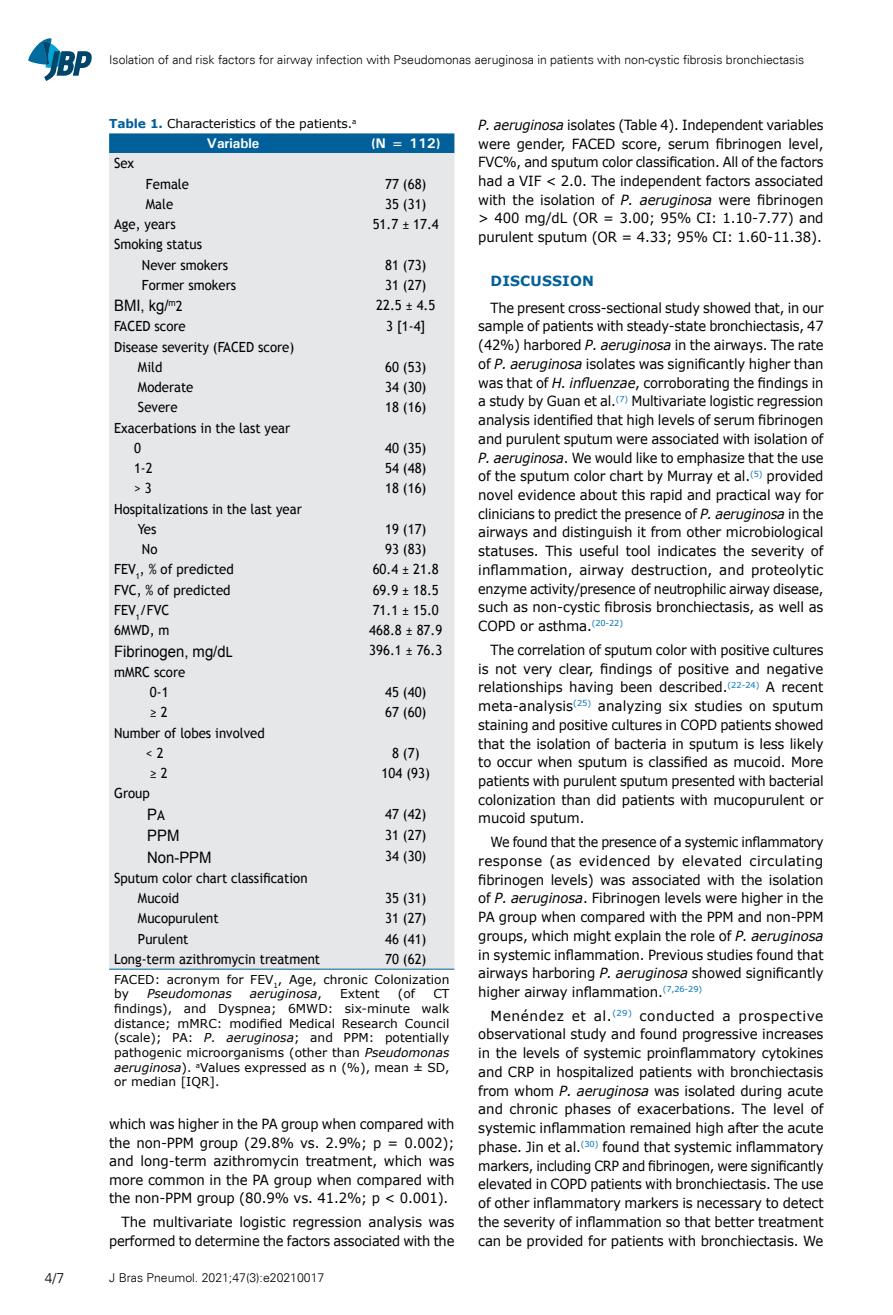
<style>
.page{position:relative;width:893px;height:1315px;background:#fff}
.page>*{position:absolute;margin:0;border:0;box-sizing:border-box;transform-origin:0 0}
.t1{font:15.75px "Arial";color:#000;scale:.94 1}
.t2{font:14px/18.7px "Verdana";letter-spacing:-.01em;color:#000;text-align:justify;scale:.93 1}
.t3{font:14px/18.7px "Verdana";letter-spacing:-.01em;color:#000;text-align:justify}
.t4{font:14px/20.3px "Trebuchet MS";color:#000;scale:.94 1}
.t5{font:14px/18.7px "Verdana";letter-spacing:-.01em;color:#000;text-align:justify;scale:.91 1}
.t6{font:14px/18.6px "Verdana";letter-spacing:-.01em;color:#000;text-align:justify;scale:.94 1}
.t7{font:14px/18.6px "Verdana";letter-spacing:-.01em;color:#000;text-align:right;scale:.96 1}
.t8{font:700 14px "Univers";color:#fff}
.t9{font:700 14px "Verdana";letter-spacing:.01em;color:#01609a}
.t10{font:300 14px "Univers";color:#000}
.t11{font:12.25px/14.7px "Verdana";color:#000}
.t12{font:300 12.25px "Univers";color:#000}
.t13{font:italic 12.25px "Verdana";color:#000}
.s1{font-weight:700;color:#01609a}
.s2{font-family:"Trebuchet MS";font-size:14px}
.s3{font-style:normal}
.s4{font-style:italic}
</style>
<div class="page">
<svg style="left:28px;top:38px;width:64px;height:43px"></svg>
<div style="left:109px;top:133px;width:345px;height:20px;background:#01609a"></div>
<div style="left:109px;top:153px;width:345px;height:815px;background:#e6e7e8"></div>
<hr style="left:109px;top:968px;width:248px;height:1px;background:#01609a">
<hr style="left:357px;top:968px;width:97px;height:1px;background:#01609a">
<p class="t12" style="left:109px;top:52px;width:696px">Isolation of and risk factors for airway infection with Pseudomonas aeruginosa in patients with non-cystic fibrosis bronchiectasis</p>
<p class="t11" style="left:109px;top:117px;width:249px"><span class="s1">Table 1.</span> Characteristics of the patients.<sup>a</sup></p>
<p class="t8" style="left:207px;top:135px;width:54px">Variable</p>
<p class="t8" style="left:371px;top:135px;width:71px">(N = 112)</p>
<p class="t4" style="left:114px;top:153px;width:23px">Sex</p>
<p class="t4" style="left:146px;top:174px;width:47px">Female</p>
<p class="t4" style="left:385px;top:174px;width:46px">77 (68)</p>
<p class="t4" style="left:146px;top:194px;width:31px">Male</p>
<p class="t4" style="left:385px;top:194px;width:46px">35 (31)</p>
<p class="t4" style="left:114px;top:214px;width:67px">Age, years</p>
<p class="t4" style="left:373px;top:214px;width:72px">51.7 ± 17.4</p>
<p class="t4" style="left:142px;top:234px;width:93px;text-indent:-28px">Smoking status<br>Never smokers</p>
<p class="t4" style="left:385px;top:255px;width:46px">81 (73)</p>
<p class="t4" style="left:142px;top:275px;width:102px">Former smokers</p>
<p class="t4" style="left:385px;top:275px;width:46px">31 (27)</p>
<p class="t1" style="left:114px;top:295px;width:75px">BMI, kg/<sup>m</sup><span class="s2">2</span></p>
<p class="t4" style="left:376px;top:295px;width:64px">22.5 ± 4.5</p>
<p class="t4" style="left:114px;top:316px;width:78px">FACED score</p>
<p class="t4" style="left:386px;top:316px;width:43px">3 [1-4]</p>
<p class="t4" style="left:138px;top:337px;width:168px;text-indent:-24px">Disease severity (FACED score)<br>Mild</p>
<p class="t4" style="left:385px;top:357px;width:46px">60 (53)</p>
<p class="t4" style="left:138px;top:377px;width:61px">Moderate</p>
<p class="t4" style="left:385px;top:377px;width:46px">34 (30)</p>
<p class="t4" style="left:138px;top:397px;width:44px">Severe</p>
<p class="t4" style="left:385px;top:397px;width:46px">18 (16)</p>
<p class="t4" style="left:134px;top:418px;width:168px;text-indent:-20px">Exacerbations in the last year<br>0</p>
<p class="t4" style="left:385px;top:438px;width:46px">40 (35)</p>
<p class="t4" style="left:134px;top:458px;width:21px">1-2</p>
<p class="t4" style="left:385px;top:458px;width:46px">54 (48)</p>
<p class="t4" style="left:134px;top:478px;width:20px">&gt; 3</p>
<p class="t4" style="left:385px;top:478px;width:46px">18 (16)</p>
<p class="t4" style="left:138px;top:499px;width:176px;text-indent:-24px">Hospitalizations in the last year<br>Yes</p>
<p class="t4" style="left:385px;top:519px;width:46px">19 (17)</p>
<p class="t4" style="left:142px;top:539px;width:18px">No</p>
<p class="t4" style="left:385px;top:539px;width:46px">93 (83)</p>
<p class="t4" style="left:114px;top:559px;width:129px">FEV<sub>1</sub>, % of predicted</p>
<p class="t4" style="left:373px;top:559px;width:72px">60.4 ± 21.8</p>
<p class="t4" style="left:114px;top:580px;width:125px">FVC, % of predicted</p>
<p class="t4" style="left:373px;top:580px;width:72px">69.9 ± 18.5</p>
<p class="t4" style="left:114px;top:600px;width:60px">FEV<sub>1</sub>/FVC</p>
<p class="t4" style="left:373px;top:600px;width:72px">71.1 ± 15.0</p>
<p class="t4" style="left:114px;top:620px;width:60px">6MWD, m</p>
<p class="t4" style="left:369px;top:620px;width:79px">468.8 ± 87.9</p>
<p class="t1" style="left:114px;top:641px;width:127px">Fibrinogen, mg/d<span class="s2">L</span></p>
<p class="t4" style="left:369px;top:640px;width:79px">396.1 ± 76.3</p>
<p class="t4" style="left:150px;top:662px;width:39px;text-indent:-36px">mMRC score<br>0-1</p>
<p class="t4" style="left:385px;top:682px;width:46px">45 (40)</p>
<p class="t4" style="left:150px;top:702px;width:20px">≥ 2</p>
<p class="t4" style="left:385px;top:702px;width:46px">67 (60)</p>
<p class="t4" style="left:146px;top:722px;width:128px;text-indent:-32px">Number of lobes involved &lt; 2</p>
<p class="t4" style="left:392px;top:743px;width:31px">8 (7)</p>
<p class="t4" style="left:150px;top:763px;width:20px">≥ 2</p>
<p class="t4" style="left:382px;top:763px;width:53px">104 (93)</p>
<p class="t4" style="left:114px;top:783px;width:40px">Group</p>
<p class="t1" style="left:147px;top:804px;width:20px">P<span class="s2">A</span></p>
<p class="t4" style="left:385px;top:803px;width:46px">47 (42)</p>
<p class="t1" style="left:147px;top:825px;width:36px">PPM</p>
<p class="t4" style="left:385px;top:825px;width:46px">31 (27)</p>
<p class="t1" style="left:147px;top:846px;width:70px">Non-PPM</p>
<p class="t4" style="left:385px;top:846px;width:46px">34 (30)</p>
<p class="t4" style="left:138px;top:868px;width:182px;text-indent:-24px">Sputum color chart classification<br>Mucoid</p>
<p class="t4" style="left:385px;top:888px;width:46px">35 (31)</p>
<p class="t4" style="left:138px;top:908px;width:87px">Mucopurulent</p>
<p class="t4" style="left:385px;top:908px;width:46px">31 (27)</p>
<p class="t4" style="left:138px;top:928px;width:55px">Purulent</p>
<p class="t4" style="left:385px;top:928px;width:46px">46 (41)</p>
<p class="t4" style="left:114px;top:949px;width:221px">Long-term azithromycin treatment</p>
<p class="t4" style="left:385px;top:949px;width:46px">70 (62)</p>
<p class="t11" style="left:114px;top:972px;width:337px">FACED: acronym for FEV<sub>1</sub>, Age, chronic Colonization by</p>
<p class="t13" style="left:147px;top:985px;width:86px">Pseudomonas</p>
<p class="t13" style="left:250px;top:985px;width:73px">aeruginosa<span class="s3">,</span></p>
<p class="t11" style="left:340px;top:986px;width:41px">Extent</p>
<p class="t11" style="left:398px;top:986px;width:19px">(of</p>
<p class="t11" style="left:114px;top:986px;width:337px;text-align:justify;text-indent:319px">CT findings), and Dyspnea; 6MWD: six-minute walk distance; mMRC: modified Medical Research Council (scale); PA: <span class="s4">P. aeruginosa</span>; and PPM: potentially pathogenic microorganisms (other than <span class="s4">Pseudomonas aeruginosa</span>). <sup>a</sup>Values expressed as n (%), mean ± SD, or median [IQR].</p>
<p class="t6" style="left:109px;top:1115px;width:369px">which was higher in the PA group when compared with the non-PPM group (29.8% vs. 2.9%; p = 0.002); and long-term azithromycin treatment, which was more common in the PA group when compared with the non-PPM group (80.9% vs. 41.2%; p &lt; 0.001).</p>
<p class="t7" style="left:109px;top:1212px;width:361px">The multivariate logistic regression analysis was performed to determine the factors associated with the</p>
<p class="t10" style="left:45px;top:1269px;width:21px">4/7</p>
<p class="t12" style="left:109px;top:1270px;width:217px">J Bras Pneumol. 2021;47(3):e20210017</p>
<p class="t2" style="left:478px;top:116px;width:373px"><span class="s4">P. aeruginosa</span> isolates (Table 4). Independent variables were gender, FACED score, serum fibrinogen level, FVC%, and sputum color classification. All of the factors had a VIF &lt; 2.0. The independent factors associated with the isolation of <span class="s4">P. aeruginosa</span> were fibrinogen &gt; 400 mg/dL (OR = 3.00; 95% CI: 1.10-7.77) and purulent sputum (OR = 4.33; 95% CI: 1.60-11.38).</p>
<p class="t9" style="left:491px;top:271px;width:105px">DISCUSSION</p>
<p class="t2" style="left:478px;top:298px;width:373px;text-indent:12px">The present cross-sectional study showed that, in our sample of patients with steady-state bronchiectasis, 47 (42%) harbored <span class="s4">P. aeruginosa</span> in the airways. The rate of <span class="s4">P. aeruginosa</span> isolates was significantly higher than was that of <span class="s4">H. influenzae</span>, corroborating the findings in a study by Guan et al.<sup>(7)</sup> Multivariate logistic regression analysis identified that high levels of serum fibrinogen and purulent sputum were associated with isolation of <span class="s4">P. aeruginosa</span>. We would like to emphasize that the use of the sputum color chart by Murray et al.<sup>(5)</sup> provided novel evidence about this rapid and practical way for clinicians to predict the presence of <span class="s4">P. aeruginosa</span> in the airways and distinguish it from other microbiological statuses. This useful tool indicates the severity of inflammation, airway destruction, and proteolytic enzyme activity/presence of neutrophilic airway disease, such as non-cystic fibrosis bronchiectasis, as well as COPD or asthma.<sup>(20-22)</sup></p>
<p class="t2" style="left:478px;top:640px;width:373px;text-indent:12px">The correlation of sputum color with positive cultures is not very clear, findings of positive and negative relationships having been described.<sup>(22-24)</sup> A recent meta-analysis<sup>(25)</sup> analyzing six studies on sputum staining and positive cultures in COPD patients showed that the isolation of bacteria in sputum is less likely to occur when sputum is classified as mucoid. More patients with purulent sputum presented with bacterial colonization than did patients with mucopurulent or mucoid sputum.</p>
<p class="t5" style="left:478px;top:833px;width:381px;text-indent:12px">We found that the presence of a systemic inflammatory response (as evidenced by elevated circulating fibrinogen levels) was associated with the isolation of <span class="s4">P. aeruginosa</span>. Fibrinogen levels were higher in the PA group when compared with the PPM and non-PPM groups, which might explain the role of <span class="s4">P. aeruginosa </span>in systemic inflammation. Previous studies found that airways harboring <span class="s4">P. aeruginosa</span> showed significantly higher airway inflammation.<sup>(7,26-29)</sup></p>
<p class="t3" style="left:478px;top:1006px;width:347px;text-indent:12px">Menéndez et al.<sup>(29)</sup> conducted a prospective observational study and found progressive increases in the levels of systemic proinflammatory cytokines and CRP in hospitalized patients with bronchiectasis from whom <span class="s4">P. aeruginosa</span> was isolated during acute and chronic phases of exacerbations. The level of systemic inflammation remained high after the acute phase. Jin et al.<sup>(30)</sup> found that systemic inflammatory markers, including CRP and fibrinogen, were significantly elevated in COPD patients with bronchiectasis. The use of other inflammatory markers is necessary to detect the severity of inflammation so that better treatment can be provided for patients with bronchiectasis. We</p>
</div>
